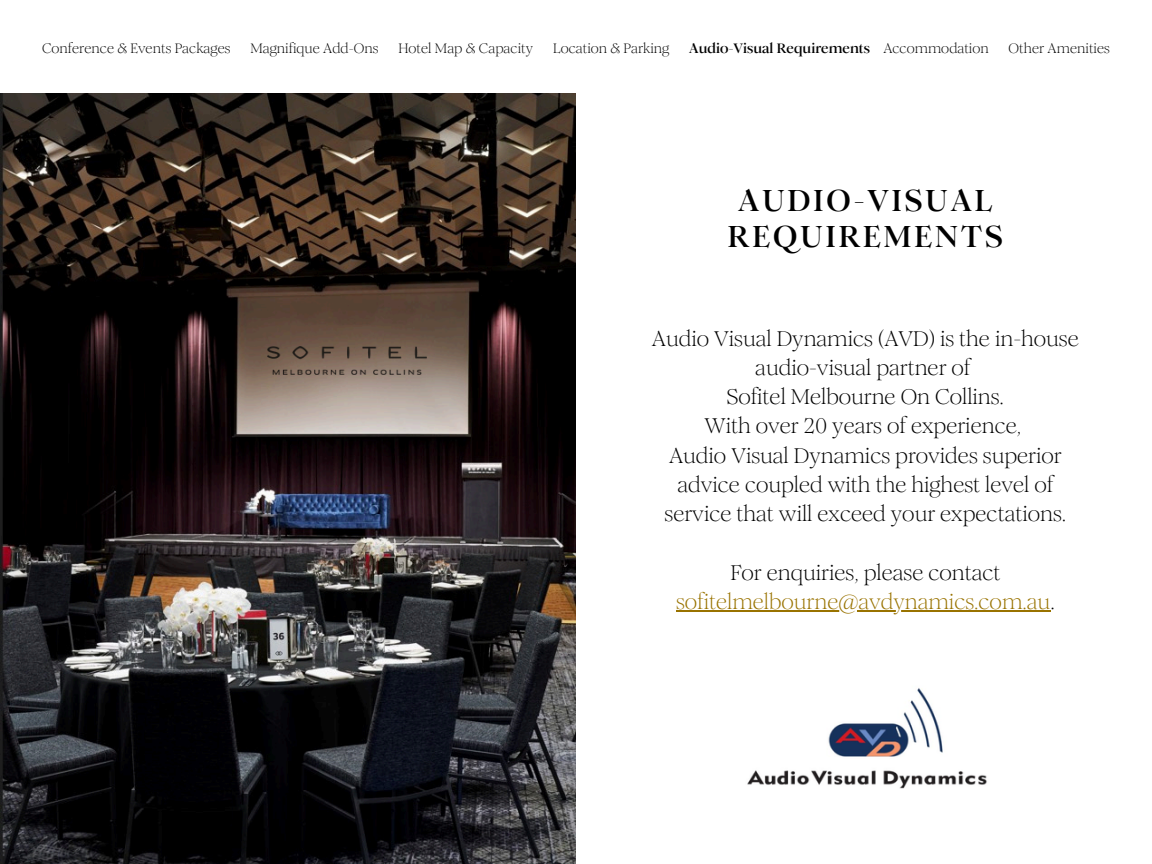
<style>
.page{position:relative;width:1152px;height:864px;background:#fff}
.page>*{position:absolute;margin:0;border:0;box-sizing:border-box;transform-origin:0 0}
.t1{font:700 30px/36px "Romie";letter-spacing:.105em;color:#000;text-align:center}
.t2{font:21px/29.2px "Romie";color:#000;text-align:center}
.t3{font:21px "Romie";color:#997300}
.t4{font:13.5px "Romie";letter-spacing:.005em;color:#000}
.t5{font:700 13.5px "Romie";letter-spacing:.005em;color:#000}
.s1{font-weight:400}
.s2{color:#000}
</style>
<div class="page">
<img style="left:0;top:94px;width:576px;height:769px">
<img style="left:747px;top:688px;width:240px;height:101px">
<hr style="left:676px;top:610px;width:374px;height:1px;background:#997300">
<img style="left:268px;top:346px;width:158px;height:28px">
<p class="t4" style="left:42px;top:39px;width:190px">Conference &amp; Events Packages</p>
<p class="t4" style="left:250px;top:39px;width:130px">Magnifique Add-Ons</p>
<p class="t4" style="left:398px;top:39px;width:136px">Hotel Map &amp; Capacity</p>
<p class="t4" style="left:553px;top:39px;width:118px">Location &amp; Parking</p>
<p class="t5" style="left:689px;top:39px;width:301px">Audio-Visual Requirements <span class="s1">Accommodation</span></p>
<p class="t4" style="left:1009px;top:39px;width:103px">Other Amenities</p>
<p class="t1" style="left:728px;top:183px;width:276px">AUDIO-VISUAL<br>REQUIREMENTS</p>
<h1 class="t2" style="left:652px;top:324px;width:428px">Audio Visual Dynamics (AVD) is the in-house audio-visual partner of<br>Sofitel Melbourne On Collins.<br>With over 20 years of experience,<br>Audio Visual Dynamics provides superior advice coupled with the highest level of service that will exceed your expectations.</h1>
<h2 class="t2" style="left:730px;top:558px;width:272px">For enquiries, please contact</h2>
<h2 class="t3" style="left:676px;top:588px;width:380px">sofitelmelbourne@avdynamics.com.au<span class="s2">.</span></h2>
</div>
